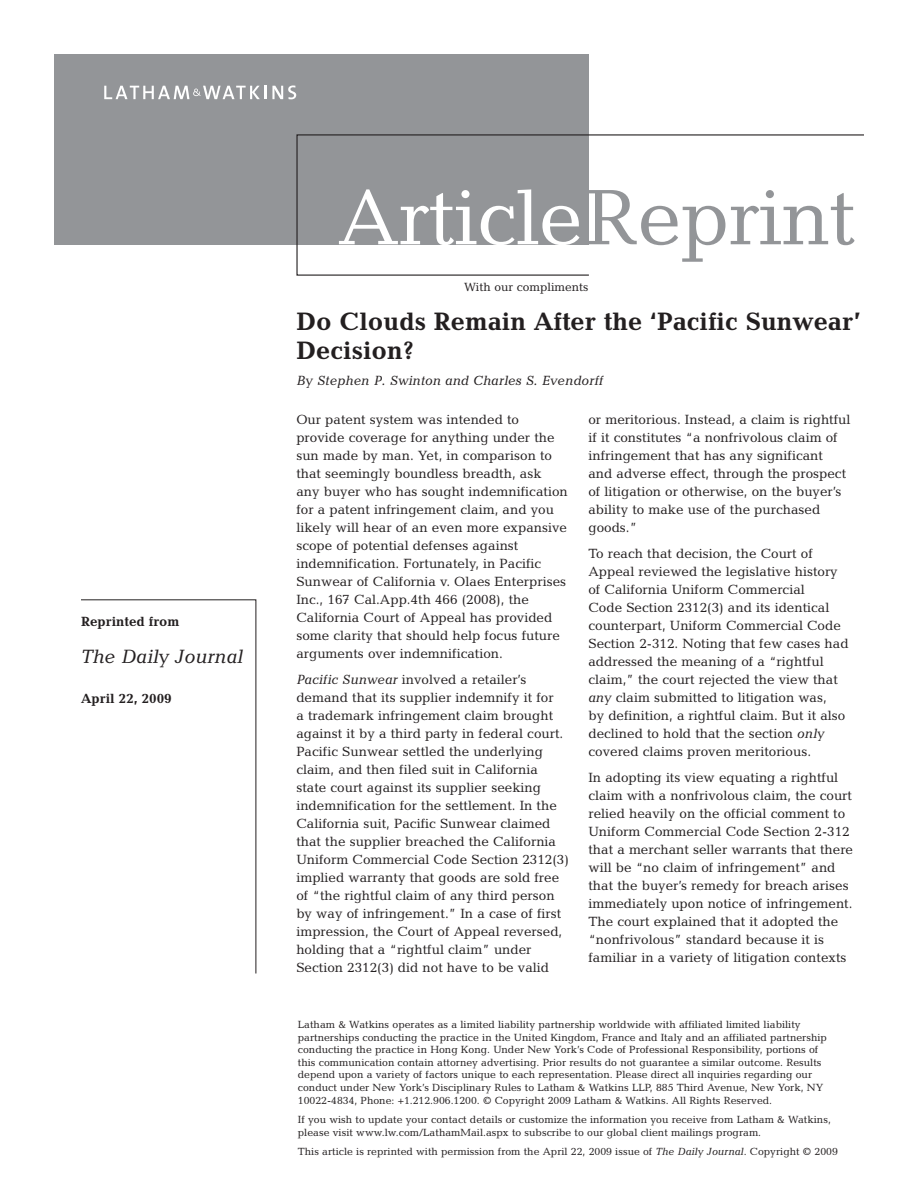
<style>
.page{position:relative;width:918px;height:1188px;background:#fff}
.page>*{position:absolute;margin:0;border:0;box-sizing:border-box;transform-origin:0 0}
.t1{font:79.5px "Candida";letter-spacing:-.01em;color:#fff}
.Heading__17_19{font:700 25.5px/28.5px "Candida";color:#231f20}
.Subhead_1__14_18{font:italic 19.5px "Candida";letter-spacing:-.005em;color:#231f20}
.Body_text-no_indent{font:13.5px/18px "Candida";color:#231f20}
.Body_text-no_indent-2{font:italic 13.5px "Candida";color:#231f20}
.Subhead_3__9_12{font:700 13.5px "Candida";color:#231f20}
.With_our_compliments{font:12px "Candida";color:#231f20}
.Disclaimer_text{font:10.5px/12.6px "Candida";color:#231f20}
.s1{color:#939598}
.s2{font-style:italic}
</style>
<div class="page">
<div style="left:54px;top:54px;width:534px;height:190px;background:#939598"></div>
<svg style="left:296px;top:134px;width:568px;height:142px"></svg>
<svg style="left:81px;top:599px;width:175px;height:375px"></svg>
<div style="left:81px;top:616px;width:162px;height:358px;background:#fff"></div>
<svg style="left:272px;top:85px;width:24px;height:14px"></svg>
<svg style="left:104px;top:86px;width:162px;height:13px"></svg>
<p class="Subhead_3__9_12" style="left:81px;top:614px;width:100px">Reprinted from</p>
<p class="Subhead_1__14_18" style="left:81px;top:645px;width:163px">The Daily Journal</p>
<p class="Subhead_3__9_12" style="left:81px;top:691px;width:92px">April 22, 2009</p>
<p class="t1" style="left:338px;top:172px;width:520px">Article<span class="s1">Reprint</span></p>
<p class="With_our_compliments" style="left:464px;top:280px;width:126px">With our compliments</p>
<p class="Heading__17_19" style="left:296px;top:307px;width:566px">Do Clouds Remain After the ‘Pacific Sunwear’<br>Decision?</p>
<p class="Body_text-no_indent-2" style="left:296px;top:372px;width:308px">By Stephen P. Swinton and Charles S. Evendorff</p>
<p class="Body_text-no_indent" style="left:296px;top:410px;width:273px">Our patent system was intended to provide coverage for anything under the sun made by man. Yet, in comparison to that seemingly boundless breadth, ask any buyer who has sought indemnification for a patent infringement claim, and you likely will hear of an even more expansive scope of potential defenses against indemnification. Fortunately, in Pacific Sunwear of California v. Olaes Enterprises Inc., 167 Cal.App.4th 466 (2008), the California Court of Appeal has provided some clarity that should help focus future arguments over indemnification.</p>
<p class="Body_text-no_indent" style="left:296px;top:670px;width:274px"><span class="s2">Pacific Sunwear</span> involved a retailer’s demand that its supplier indemnify it for<br>a trademark infringement claim brought against it by a third party in federal court.<br>Pacific Sunwear settled the underlying claim, and then filed suit in California state court against its supplier seeking indemnification for the settlement. In the California suit, Pacific Sunwear claimed that the supplier breached the California Uniform Commercial Code Section 2312(3) implied warranty that goods are sold free of “the rightful claim of any third person by way of infringement.” In a case of first impression, the Court of Appeal reversed, holding that a “rightful claim” under Section 2312(3) did not have to be valid</p>
<p class="Body_text-no_indent" style="left:588px;top:410px;width:264px">or meritorious. Instead, a claim is rightful if it constitutes “a nonfrivolous claim of infringement that has any significant<br>and adverse effect, through the prospect of litigation or otherwise, on the buyer’s ability to make use of the purchased goods.”</p>
<p class="Body_text-no_indent" style="left:588px;top:544px;width:262px">To reach that decision, the Court of Appeal reviewed the legislative history of California Uniform Commercial<br>Code Section 2312(3) and its identical counterpart, Uniform Commercial Code Section 2-312. Noting that few cases had addressed the meaning of a “rightful claim,” the court rejected the view that <span class="s2">any</span> claim submitted to litigation was,<br>by definition, a rightful claim. But it also declined to hold that the section <span class="s2">only </span>covered claims proven meritorious.</p>
<p class="Body_text-no_indent" style="left:588px;top:768px;width:266px">In adopting its view equating a rightful claim with a nonfrivolous claim, the court relied heavily on the official comment to Uniform Commercial Code Section 2-312 that a merchant seller warrants that there will be “no claim of infringement” and that the buyer’s remedy for breach arises immediately upon notice of infringement.<br>The court explained that it adopted the “nonfrivolous” standard because it is familiar in a variety of litigation contexts</p>
<p class="Disclaimer_text" style="left:298px;top:1018px;width:531px">Latham &amp; Watkins operates as a limited liability partnership worldwide with affiliated limited liability partnerships conducting the practice in the United Kingdom, France and Italy and an affiliated partnership conducting the practice in Hong Kong. Under New York’s Code of Professional Responsibility, portions of this communication contain attorney advertising. Prior results do not guarantee a similar outcome. Results depend upon a variety of factors unique to each representation. Please direct all inquiries regarding our conduct under New York’s Disciplinary Rules to Latham &amp; Watkins LLP, 885 Third Avenue, New York, NY 10022-4834, Phone: +1.212.906.1200. © Copyright 2009 Latham &amp; Watkins. All Rights Reserved.</p>
<p class="Disclaimer_text" style="left:298px;top:1113px;width:535px">If you wish to update your contact details or customize the information you receive from Latham &amp; Watkins, please visit www.lw.com/LathamMail.aspx to subscribe to our global client mailings program.</p>
<p class="Disclaimer_text" style="left:298px;top:1146px;width:541px">This article is reprinted with permission from the April 22, 2009 issue of <span class="s2">The Daily Journal</span>. Copyright © 2009</p>
</div>
